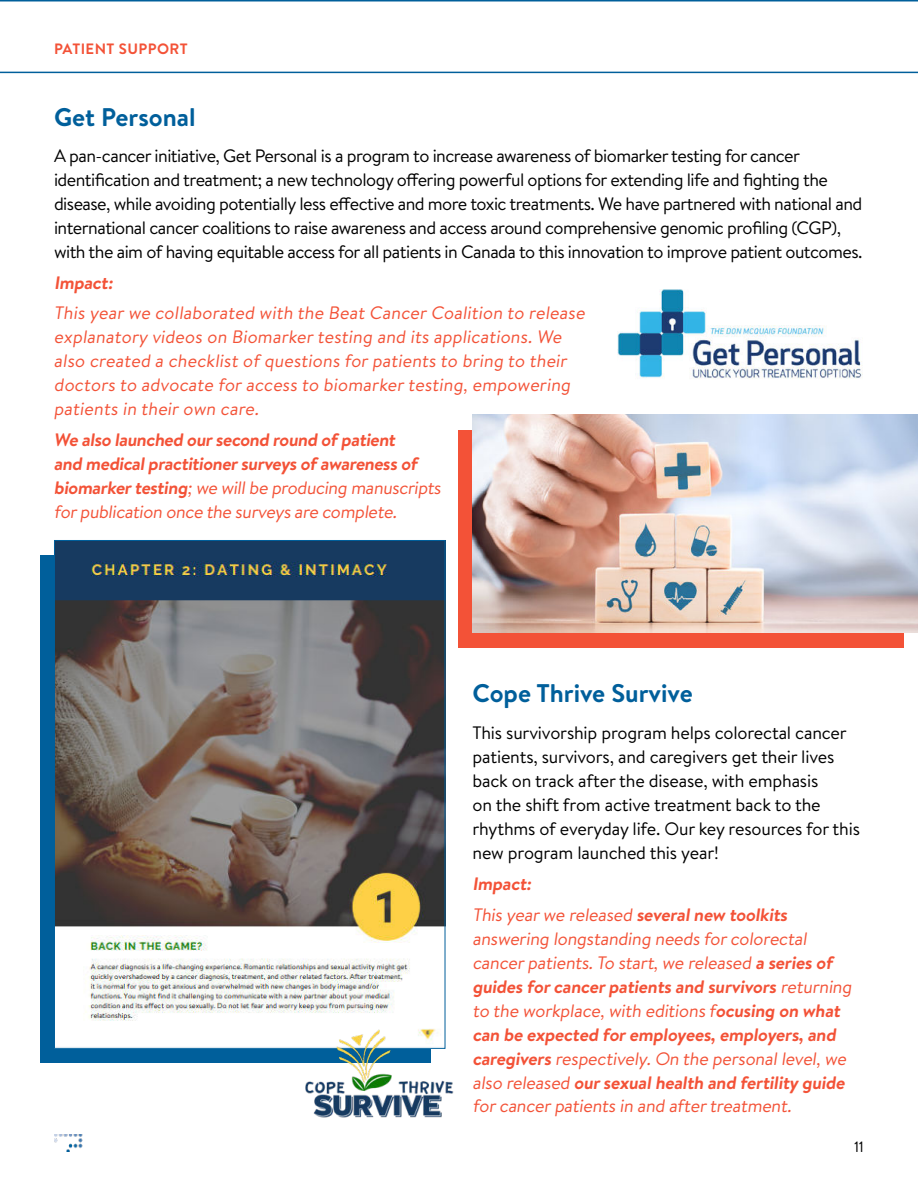
<style>
.page{position:relative;width:918px;height:1188px;background:#fff}
.page>*{position:absolute;margin:0;border:0;box-sizing:border-box;transform-origin:0 0}
.t1{font:700 25.5px "Brandon Text";color:#005f9b}
.t2{font:18px/24px "Brandon Text";letter-spacing:-.01em;color:#f35237}
.t3{font:18px/24px "Brandon Text";letter-spacing:-.03em;color:#000}
.t4{font:18px/24px "Brandon Text";letter-spacing:-.01em;color:#000}
.t5{font:700 18px/24px "Brandon Text";color:#f35237}
.t6{font:700 15px "Brandon Text";letter-spacing:.03em;color:#f35237}
.t7{font:15px "Brandon Text";color:#000}
.s1{font-weight:400}
.s2{font-weight:700}
</style>
<div class="page">
<div style="left:40px;top:555px;width:391px;height:508px;background:#005f9b"></div>
<img style="left:56px;top:542px;width:387px;height:505px">
<div style="left:458px;top:430px;width:446px;height:218px;background:#f35237"></div>
<img style="left:472px;top:414px;width:446px;height:218px">
<img style="left:617px;top:289px;width:246px;height:90px">
<svg style="left:0;top:0;width:918px;height:73px"></svg>
<img style="left:301px;top:1028px;width:153px;height:90px">
<img style="left:54px;top:1134px;width:28px;height:18px">
<p class="t6" style="left:54px;top:43px;width:135px">PATIENT SUPPORT</p>
<h1 class="t1" style="left:54px;top:106px;width:143px">Get Personal</h1>
<p class="t3" style="left:54px;top:145px;width:810px">A pan-cancer initiative, Get Personal is a program to increase awareness of biomarker testing for cancer identification and treatment; a new technology offering powerful options for extending life and fighting the disease, while avoiding potentially less effective and more toxic treatments. We have partnered with national and international cancer coalitions to raise awareness and access around comprehensive genomic profiling (CGP), with the aim of having equitable access for all patients in Canada to this innovation to improve patient outcomes.</p>
<p class="t5" style="left:54px;top:272px;width:63px">Impact:</p>
<p class="t2" style="left:54px;top:303px;width:535px">This year we collaborated with the Beat Cancer Coalition to release explanatory videos on Biomarker testing and its applications. We also created a checklist of questions for patients to bring to their doctors to advocate for access to biomarker testing, empowering patients in their own care.</p>
<p class="t5" style="left:54px;top:430px;width:391px">We also launched our second round of patient<br>and medicalpractitioner surveys of awareness of biomarker testing<span class="s1">;we willbe producing manuscripts for publication once the surveys are complete.</span></p>
<h1 class="t1" style="left:473px;top:683px;width:222px">Cope Thrive Survive</h1>
<p class="t4" style="left:472px;top:722px;width:389px">This survivorship program helps colorectal cancer patients, survivors, and caregivers get their lives back on track after the disease, with emphasis<br>on the shift from active treatment back to the rhythms of everyday life. Our key resources for this new program launched this year!</p>
<p class="t5" style="left:472px;top:870px;width:319px;line-height:30.8px">Impact:<br><span class="s1">This year we released</span> several new toolkits</p>
<p class="t2" style="left:472px;top:928px;width:383px">answering longstanding needs for colorectal cancer patients.To start, we released <span class="s2">a series of guides for cancer patients and survivors</span> returning to the workplace, with editions f<span class="s2">ocusing on what can be expected for employees, employers, and caregivers</span> respectively. On the personal level, we also released <span class="s2">our sexual health and fertility guide </span>for cancer patients in and after treatment.</p>
<p class="t7" style="left:854px;top:1141px;width:11px">11</p>
</div>
